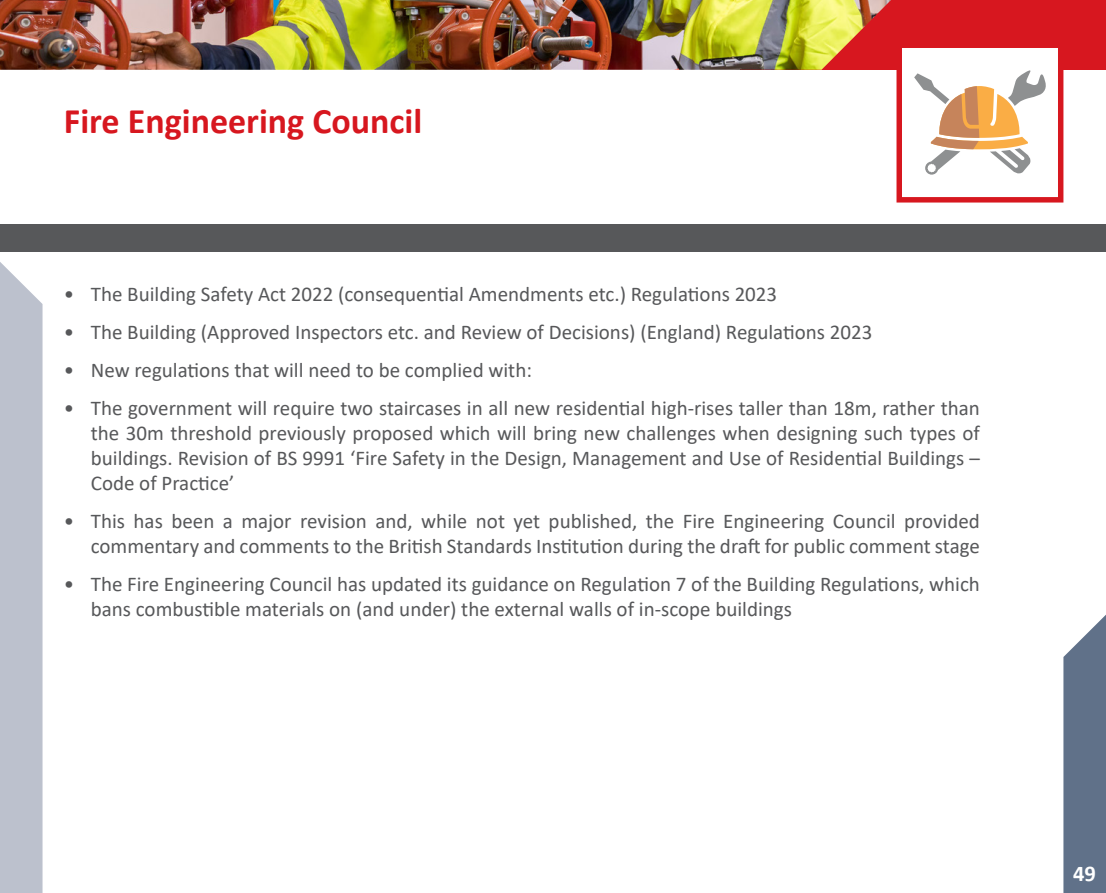
<style>
.page{position:relative;width:1106px;height:893px;background:#fff}
.page>*{position:absolute;margin:0;border:0;box-sizing:border-box;transform-origin:0 0}
.t1{font:700 36px "Calibri";color:#d7171f}
.t2{font:700 22.5px "Calibri";color:#fff}
.t3{font:21px/25.2px "Calibri";color:#57585a;text-align:justify}
</style>
<div class="page">
<div style="left:740px;top:0;width:366px;height:70px;background:#d7171f"></div>
<svg style="left:1063px;top:615px;width:43px;height:278px;background:#6d7c92"></svg>
<div style="left:0;top:262px;width:43px;height:631px;background:#bcc1cd"></div>
<div style="left:0;top:225px;width:1106px;height:27px;background:#57585a"></div>
<div style="left:896px;top:43px;width:167px;height:160px;background:#fff;border:5px solid #d7171f"></div>
<svg style="left:914px;top:70px;width:132px;height:105px"></svg>
<img style="left:0;top:0;width:891px;height:70px">
<p class="t1" style="left:64px;top:96px;width:360px">Fire Engineering Council</p>
<p class="t3" style="left:64px;top:281px;width:715px">• The Building Safety Act 2022 (consequential Amendments etc.) Regulations 2023</p>
<p class="t3" style="left:64px;top:318px;width:810px">• The Building (Approved Inspectors etc. and Review of Decisions) (England) Regulations 2023</p>
<p class="t3" style="left:64px;top:356px;width:469px">• New regulations that will need to be complied with:</p>
<p class="t3" style="left:91px;top:394px;width:890px;text-indent:-27px">• The government will require two staircases in all new residential high-rises taller than 18m, rather than the 30m threshold previously proposed which will bring new challenges when designing such types of buildings. Revision of BS 9991 ‘Fire Safety in the Design, Management and Use of Residential Buildings – Code of Practice’</p>
<p class="t3" style="left:64px;top:508px;width:917px;text-align:right">• This has been a major revision and, while not yet published, the Fire Engineering Council provided commentary and comments to the British Standards Institution during the draft for public comment stage</p>
<p class="t3" style="left:91px;top:571px;width:890px;text-indent:-27px">• The Fire Engineering Council has updated its guidance on Regulation 7 of the Building Regulations, which bans combustible materials on (and under) the external walls of in-scope buildings</p>
<p class="t2" style="left:1073px;top:858px;width:24px">49</p>
</div>
